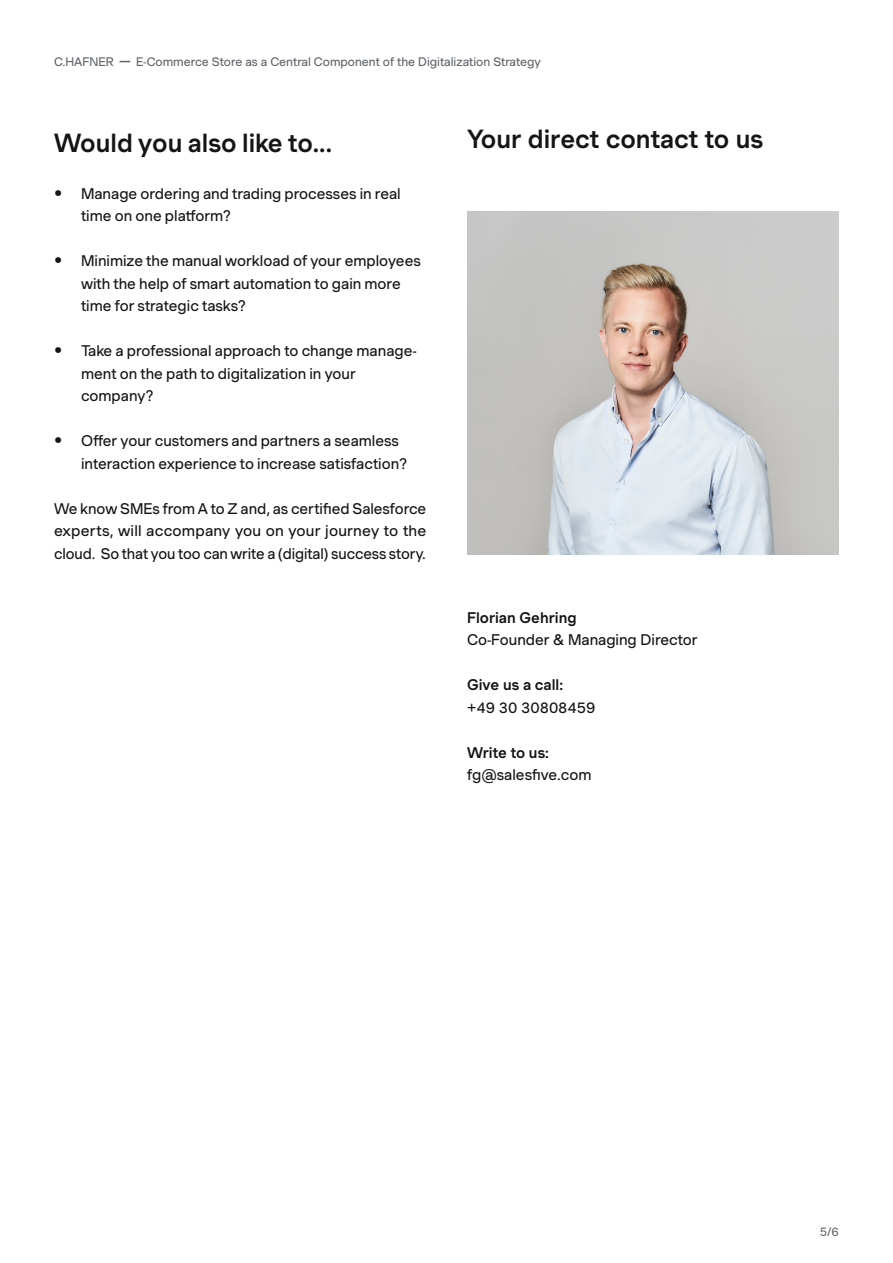
<style>
.page{position:relative;width:893px;height:1263px;background:#fff}
.page>*{position:absolute;margin:0;border:0;box-sizing:border-box;transform-origin:0 0}
.t1{font:500 25.5px "Muoto";color:#151515}
.t2{font:15px/22.5px "Muoto";color:#141414}
.t3{font:500 15px "Muoto";color:#141414}
.t4{font:12px "Muoto";color:#5f6367}
.t5{font:12px "Muoto";color:#67696c}
.s1{font-size:16.5px}
.s2{font-weight:500}
</style>
<div class="page">
<img style="left:467px;top:211px;width:372px;height:344px">
<p class="t4" style="left:54px;top:52px;width:61px">C.HAFNER</p>
<p class="t4" style="left:136px;top:52px;width:406px">E-Commerce Store as a Central Component of the Digitalization Strategy</p>
<p class="t1" style="left:54px;top:124px;width:280px">Would you also like to...</p>
<p class="t2" style="left:81px;top:182px;width:321px;text-indent:-27px"><span class="s1">•</span> Manage ordering and trading processes in real time on one platform?</p>
<p class="t2" style="left:81px;top:249px;width:341px;text-indent:-27px"><span class="s1">•</span> Minimize the manual workload of your employees with the help of smart automation to gain more time for strategic tasks?</p>
<p class="t2" style="left:81px;top:339px;width:337px;text-indent:-27px"><span class="s1">•</span> Take a professional approach to change manage&shy;ment on the path to digitalization in your company?</p>
<p class="t2" style="left:81px;top:429px;width:327px;text-indent:-27px"><span class="s1">•</span> Offer your customers and partners a seamless interaction experience to increase satisfaction?</p>
<p class="t2" style="left:54px;top:497px;width:374px;text-align:justify">We know SMEs from A to Z and, as certified Salesforce experts, will accompany you on your journey to the cloud. So that you too can write a (digital) success story.</p>
<p class="t1" style="left:467px;top:120px;width:298px">Your direct contact to us</p>
<p class="t3" style="left:467px;top:606px;width:111px">Florian Gehring</p>
<p class="t2" style="left:467px;top:628px;width:232px">Co-Founder &amp; Managing Director</p>
<p class="t2" style="left:467px;top:673px;width:130px"><span class="s2">Give us a call:<br></span>+49 30 30808459</p>
<p class="t2" style="left:467px;top:741px;width:126px"><span class="s2">Write to us: </span>fg@salesfive.com</p>
<p class="t5" style="left:820px;top:1223px;width:21px">5/6</p>
</div>
